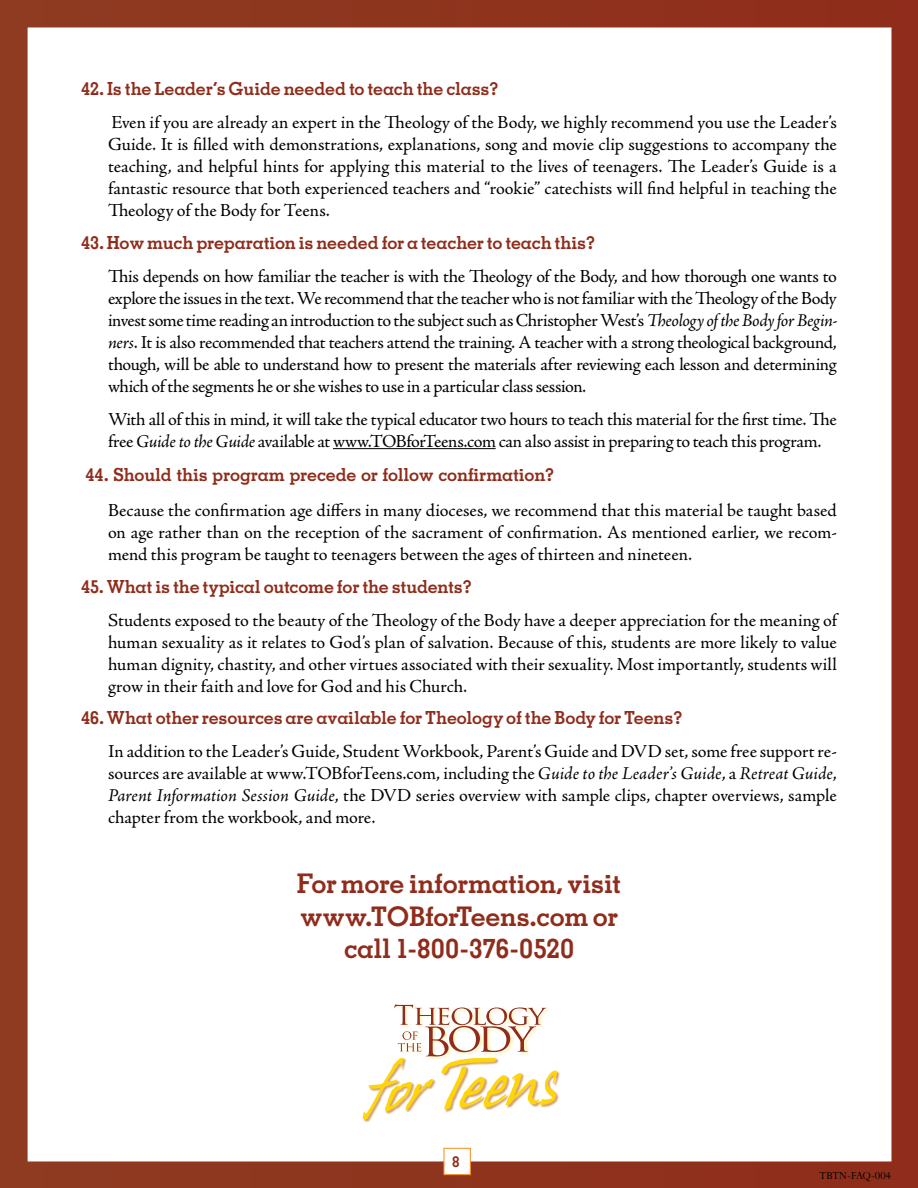
<style>
.page{position:relative;width:918px;height:1188px;background:#8f351e}
.page>*{position:absolute;margin:0;border:0;box-sizing:border-box;transform-origin:0 0}
.t1{font:700 27px/32.4px "Memphis";letter-spacing:-.015em;color:#8f2c1b;text-align:center}
.t2{font:18.3px/22px "Adobe Jenson Pro";letter-spacing:-.01em;color:#000;text-align:justify}
.t3{font:700 18px "Memphis";letter-spacing:-.01em;color:#8f2c1b}
.t4{font:700 15px "Memphis";color:#8f2c1b}
.t5{font:12px "Perpetua";color:#000}
.s1{font-style:italic}
</style>
<div class="page">
<div style="left:28px;top:27px;width:863px;height:1134px;background:#fff"></div>
<div style="left:444px;top:1148px;width:27px;height:27px;background:#fff;border:1px solid #f68b1f"></div>
<div style="left:363px;top:1058px;width:203px;height:70px;background:#fff"></div>
<div style="left:540px;top:1071px;width:26px;height:42px;background:#000;opacity:.15"></div>
<svg style="left:363px;top:1004px;width:194px;height:115px"></svg>
<hr style="left:333px;top:448px;width:163px;height:1px;background:#000">
<p class="t3" style="left:81px;top:78px;width:419px">42. Is the Leader’s Guide needed to teach the class?</p>
<p class="t2" style="left:108px;top:112px;width:730px">Even if you are already an expert in the Theology of the Body, we highly recommend you use the Leader’s Guide. It is filled with demonstrations, explanations, song and movie clip suggestions to accompany the teaching, and helpful hints for applying this material to the lives of teenagers. The Leader’s Guide is a fantastic resource that both experienced teachers and “rookie” catechists will find helpful in teaching the Theology of the Body for Teens.</p>
<p class="t3" style="left:81px;top:231px;width:516px">43. How much preparation is needed for a teacher to teach this?</p>
<p class="t2" style="left:108px;top:265px;width:731px">This depends on how familiar the teacher is with the Theology of the Body, and how thorough one wants to explore the issues in the text. We recommend that the teacher who is not familiar with the Theology of the Body invest some time reading an introduction to the subject such as Christopher West’s <span class="s1">Theology of the Body for Begin&shy;ners</span>. It is also recommended that teachers attend the training. A teacher with a strong theological background, though, will be able to understand how to present the materials after reviewing each lesson and determining which of the segments he or she wishes to use in a particular class session.</p>
<p class="t2" style="left:108px;top:408px;width:730px">With all of this in mind, it will take the typical educator two hours to teach this material for the first time. The free <span class="s1">Guide to the Guide</span> available at www.TOBforTeens.com can also assist in preparing to teach this program.</p>
<p class="t3" style="left:86px;top:464px;width:470px">44. Should this program precede or follow confirmation?</p>
<p class="t2" style="left:108px;top:500px;width:730px">Because the confirmation age differs in many dioceses, we recommend that this material be taught based on age rather than on the reception of the sacrament of confirmation. As mentioned earlier, we recom&shy;mend this program be taught to teenagers between the ages of thirteen and nineteen.</p>
<p class="t3" style="left:81px;top:575px;width:392px">45. What is the typical outcome for the students?</p>
<p class="t2" style="left:108px;top:609px;width:730px">Students exposed to the beauty of the Theology of the Body have a deeper appreciation for the meaning of human sexuality as it relates to God’s plan of salvation. Because of this, students are more likely to value human dignity, chastity, and other virtues associated with their sexuality. Most importantly, students will grow in their faith and love for God and his Church.</p>
<p class="t3" style="left:81px;top:706px;width:603px">46. What other resources are available for Theology of the Body for Teens?</p>
<p class="t2" style="left:108px;top:741px;width:730px">In addition to the Leader’s Guide, Student Workbook, Parent’s Guide and DVD set, some free support re&shy;sources are available at www.TOBforTeens.com, including the <span class="s1">Guide to the Leader’s Guide</span>, a <span class="s1">Retreat Guide</span>, <span class="s1">Parent Information Session Guide</span>, the DVD series overview with sample clips, chapter overviews, sample chapter from the workbook, and more.</p>
<h1 class="t1" style="left:297px;top:867px;width:326px">For more information, visit www.TOBforTeens.com or call 1-800-376-0520</h1>
<p class="t4" style="left:452px;top:1153px;width:9px">8</p>
<p class="t5" style="left:820px;top:1168px;width:73px">TBTN-FAQ-004</p>
</div>
